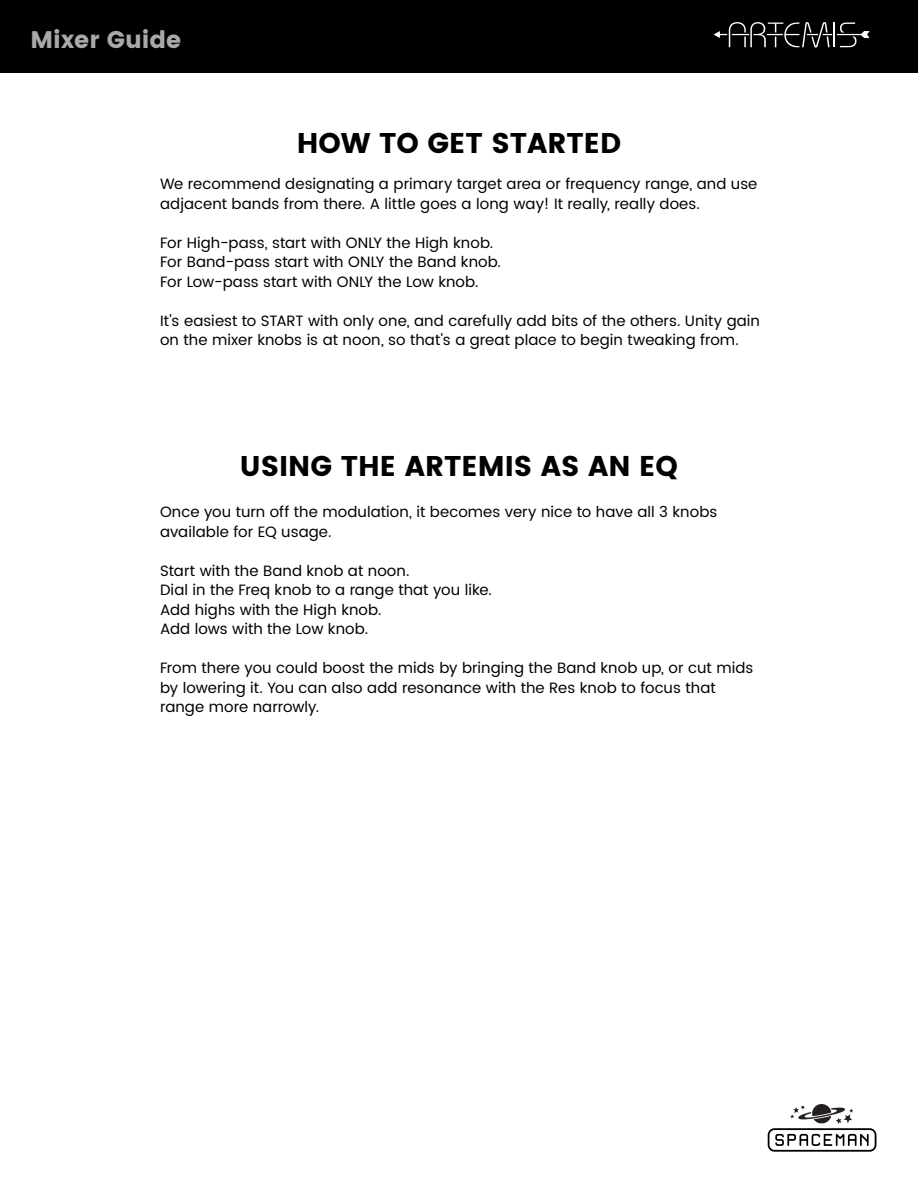
<style>
.page{position:relative;width:918px;height:1188px;background:#fff}
.page>*{position:absolute;margin:0;border:0;box-sizing:border-box;transform-origin:0 0}
.t1{font:28.5px "Poppins";color:#000}
.t2{font:24px "Poppins";color:#a7a9ac}
.t3{font:15px/19.5px "Poppins";letter-spacing:.005em;color:#000}
</style>
<div class="page">
<div style="left:768px;top:1128px;width:108px;height:24px;border:2px solid #000;border-radius:6px"></div>
<svg style="left:775px;top:1134px;width:94px;height:12px"></svg>
<svg style="left:790px;top:1104px;width:63px;height:20px"></svg>
<div style="left:0;top:0;width:918px;height:72px;background:#000"></div>
<svg style="left:714px;top:22px;width:156px;height:26px"></svg>
<h2 class="t2" style="left:31px;top:25px;width:152px">Mixer Guide</h2>
<h1 class="t1" style="left:297px;top:126px;width:326px">HOW TO GET STARTED</h1>
<p class="t3" style="left:160px;top:175px;width:599px">We recommend designating a primary target area or frequency range, and use adjacent bands from there. A little goes a long way! It really, really does.</p>
<p class="t3" style="left:160px;top:233px;width:342px">For High-pass, start with ONLY the High knob.<br>For Band-pass start with ONLY the Band knob.<br>For Low-pass start with ONLY the Low knob.</p>
<p class="t3" style="left:160px;top:311px;width:602px">It's easiest to START with only one, and carefully add bits of the others. Unity gain on the mixer knobs is at noon, so that's a great place to begin tweaking from.</p>
<h1 class="t1" style="left:240px;top:449px;width:440px">USING THE ARTEMIS AS AN EQ</h1>
<p class="t3" style="left:160px;top:503px;width:559px">Once you turn off the modulation, it becomes very nice to have all 3 knobs available for EQ usage.</p>
<p class="t3" style="left:160px;top:561px;width:333px">Start with the Band knob at noon.<br>Dial in the Freq knob to a range that you like.<br>Add highs with the High knob.<br>Add lows with the Low knob.</p>
<p class="t3" style="left:160px;top:659px;width:595px">From there you could boost the mids by bringing the Band knob up, or cut mids by lowering it. You can also add resonance with the Res knob to focus that range more narrowly.</p>
</div>
